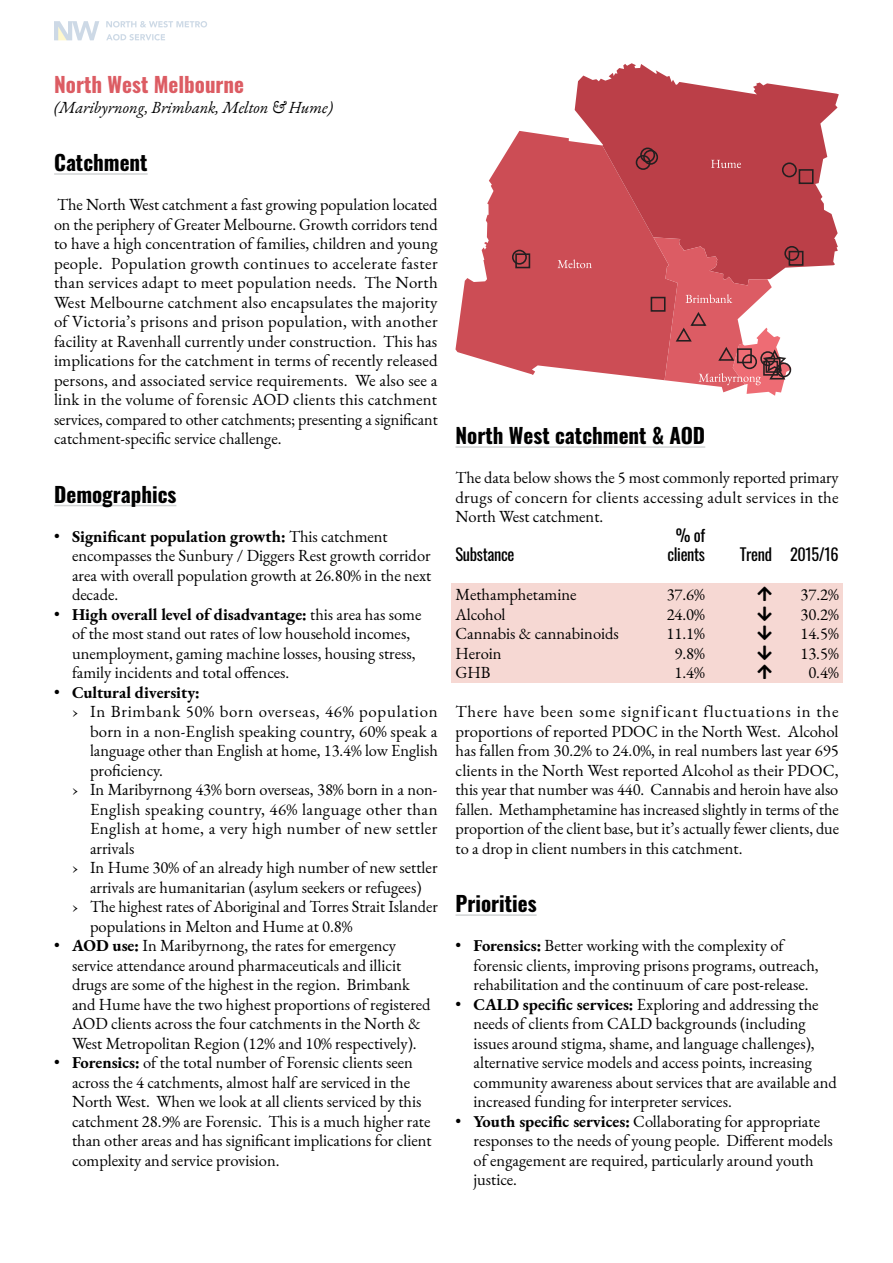
<style>
.page{position:relative;width:893px;height:1263px;background:#fff}
.page>*{position:absolute;margin:0;border:0;box-sizing:border-box;transform-origin:0 0}
.t1{font:700 21px "Oswald";color:#000}
.t2{font:700 21px "Oswald";color:#dc5c63}
.t3{font:16.5px/19.5px "EB Garamond";color:#000}
.t4{font:16.5px "EB Garamond";letter-spacing:.025em;color:#000}
.t5{font:16.5px "EB Garamond";letter-spacing:.04em;color:#000}
.t6{font:italic 16.5px "EB Garamond";color:#000}
.t7{font:16.5px/19.5px "Oswald";letter-spacing:-.02em;color:#000;text-align:center}
.t8{font:700 16.5px "EB Garamond";color:#000}
.s1{font-weight:700}
.s2{font-weight:400}
</style>
<div class="page">
<svg style="left:54px;top:21px;width:45px;height:19px"></svg>
<svg style="left:106px;top:21px;width:101px;height:19px"></svg>
<hr style="left:54px;top:173px;width:94px;height:2px;background:#d1d3d4">
<hr style="left:54px;top:505px;width:122px;height:1px;background:#d1d3d4">
<hr style="left:455px;top:446px;width:250px;height:2px;background:#d1d3d4">
<hr style="left:455px;top:914px;width:82px;height:2px;background:#d1d3d4">
<svg style="left:455px;top:131px;width:198px;height:248px;fill:#cc4d55"></svg>
<svg style="left:575px;top:63px;width:264px;height:222px;fill:#bb3f48"></svg>
<svg style="left:557px;top:259px;width:35px;height:9px"></svg>
<svg style="left:711px;top:160px;width:30px;height:8px"></svg>
<div style="left:512px;top:250px;width:15px;height:15px;border:2px solid #231f20;border-radius:50%"></div>
<div style="left:636px;top:155px;width:15px;height:15px;border:2px solid #231f20;border-radius:50%"></div>
<div style="left:782px;top:162px;width:15px;height:15px;border:2px solid #231f20;border-radius:50%"></div>
<div style="left:643px;top:150px;width:15px;height:15px;border:2px solid #231f20;border-radius:50%"></div>
<div style="left:640px;top:148px;width:15px;height:14px;border:2px solid #231f20;border-radius:50%"></div>
<div style="left:784px;top:246px;width:15px;height:15px;border:2px solid #231f20;border-radius:50%"></div>
<svg style="left:653px;top:237px;width:138px;height:159px"></svg>
<div style="left:651px;top:297px;width:14px;height:15px;border:2px solid #231f20"></div>
<div style="left:737px;top:348px;width:15px;height:15px;border:2px solid #231f20"></div>
<div style="left:763px;top:361px;width:15px;height:15px;border:2px solid #231f20"></div>
<div style="left:765px;top:358px;width:15px;height:15px;border:2px solid #231f20"></div>
<div style="left:789px;top:251px;width:14px;height:15px;border:2px solid #231f20"></div>
<div style="left:799px;top:169px;width:15px;height:15px;border:2px solid #231f20"></div>
<div style="left:515px;top:253px;width:15px;height:15px;border:2px solid #231f20"></div>
<div style="left:742px;top:354px;width:15px;height:15px;border:2px solid #231f20;border-radius:50%"></div>
<div style="left:760px;top:351px;width:15px;height:15px;border:2px solid #231f20;border-radius:50%"></div>
<div style="left:776px;top:362px;width:15px;height:15px;border:2px solid #231f20;border-radius:50%"></div>
<div style="left:451px;top:583px;width:392px;height:22px;background:#f6d8d3"></div>
<div style="left:451px;top:603px;width:392px;height:21px;background:#f6d8d3"></div>
<div style="left:451px;top:622px;width:392px;height:22px;background:#f6d8d3"></div>
<div style="left:451px;top:642px;width:392px;height:21px;background:#f6d8d3"></div>
<div style="left:451px;top:661px;width:392px;height:22px;background:#f6d8d3"></div>
<p class="t2" style="left:54px;top:73px;width:191px">North West Melbourne</p>
<p class="t6" style="left:54px;top:96px;width:280px">(Maribyrnong, Brimbank, Melton &amp; Hume)</p>
<p class="t1" style="left:54px;top:151px;width:95px">Catchment</p>
<p class="t3" style="left:54px;top:195px;width:385px;text-align:justify">The North West catchment a fast growing population located on the periphery of Greater Melbourne. Growth corridors tend to have a high concentration of families, children and young people. Population growth continues to accelerate faster than services adapt to meet population needs. The North West Melbourne catchment also encapsulates the majority of Victoria’s prisons and prison population, with another facility at Ravenhall currently under construction. This has implications for the catchment in terms of recently released persons, and associated service requirements. We also see a link in the volume of forensic AOD clients this catchment services, compared to other catchments; presenting a significant catchment-specific service challenge.</p>
<p class="t1" style="left:54px;top:483px;width:124px">Demographics</p>
<p class="t3" style="left:72px;top:526px;width:361px;text-indent:-18px">• <span class="s1">Significant population growth:</span> This catchment encompasses the Sunbury / Diggers Rest growth corridor area with overall population growth at 26.80% in the next decade.</p>
<p class="t3" style="left:72px;top:604px;width:351px;text-indent:-18px">• <span class="s1">High overall level of disadvantage:</span> this area has some of the most stand out rates of low household incomes, unemployment, gaming machine losses, housing stress, family incidents and total offences.</p>
<p class="t8" style="left:54px;top:680px;width:147px"><span class="s2">•</span> Cultural diversity:</p>
<p class="t5" style="left:72px;top:701px;width:367px">› In Brimbank 50% born overseas, 46% population</p>
<p class="t3" style="left:90px;top:721px;width:349px">born in a non-English speaking country, 60% speak a</p>
<p class="t3" style="left:90px;top:741px;width:349px">language other than English at home, 13.4% low English</p>
<p class="t3" style="left:90px;top:760px;width:74px">proficiency.</p>
<p class="t3" style="left:72px;top:780px;width:367px">› In Maribyrnong 43% born overseas, 38% born in a non-</p>
<p class="t4" style="left:90px;top:798px;width:349px">English speaking country, 46% language other than</p>
<p class="t4" style="left:90px;top:818px;width:349px">English at home, a very high number of new settler</p>
<p class="t3" style="left:90px;top:838px;width:46px">arrivals</p>
<p class="t3" style="left:72px;top:858px;width:367px">› In Hume 30% of an already high number of new settler</p>
<p class="t3" style="left:90px;top:877px;width:333px">arrivals are humanitarian (asylum seekers or refugees)</p>
<p class="t3" style="left:72px;top:897px;width:367px">› The highest rates of Aboriginal and Torres Strait Islander</p>
<p class="t3" style="left:90px;top:916px;width:264px">populations in Melton and Hume at 0.8%</p>
<p class="t3" style="left:72px;top:936px;width:360px;text-indent:-18px">• <span class="s1">AOD use:</span> In Maribyrnong, the rates for emergency service attendance around pharmaceuticals and illicit drugs are some of the highest in the region. Brimbank and Hume have the two highest proportions of registered AOD clients across the four catchments in the North &amp; West Metropolitan Region (12% and 10% respectively).</p>
<p class="t3" style="left:72px;top:1053px;width:361px;text-indent:-18px">• <span class="s1">Forensics:</span> of the total number of Forensic clients seen across the 4 catchments, almost half are serviced in the North West. When we look at all clients serviced by this catchment 28.9% are Forensic. This is a much higher rate than other areas and has significant implications for client complexity and service provision.</p>
<p class="t1" style="left:455px;top:424px;width:251px">North West catchment &amp; AOD</p>
<p class="t3" style="left:455px;top:468px;width:385px;text-align:justify">The data below shows the 5 most commonly reported primary drugs of concern for clients accessing adult services in the North West catchment.</p>
<p class="t7" style="left:455px;top:543px;width:61px">Substance</p>
<p class="t7" style="left:667px;top:523px;width:39px">% of clients</p>
<p class="t7" style="left:740px;top:543px;width:34px">Trend</p>
<p class="t7" style="left:790px;top:543px;width:50px">2015/16</p>
<p class="t3" style="left:455px;top:585px;width:123px">Methamphetamine</p>
<p class="t3" style="left:667px;top:585px;width:40px">37.6%</p>
<p class="t3" style="left:800px;top:585px;width:40px">37.2%</p>
<p class="t3" style="left:455px;top:604px;width:52px">Alcohol</p>
<p class="t3" style="left:667px;top:604px;width:40px">24.0%</p>
<p class="t3" style="left:800px;top:604px;width:40px">30.2%</p>
<p class="t3" style="left:455px;top:624px;width:165px">Cannabis &amp; cannabinoids</p>
<p class="t3" style="left:667px;top:624px;width:40px">11.1%</p>
<p class="t3" style="left:800px;top:624px;width:40px">14.5%</p>
<p class="t3" style="left:455px;top:643px;width:48px">Heroin</p>
<p class="t3" style="left:674px;top:643px;width:32px">9.8%</p>
<p class="t3" style="left:800px;top:643px;width:40px">13.5%</p>
<p class="t3" style="left:455px;top:663px;width:37px">GHB</p>
<p class="t3" style="left:674px;top:663px;width:32px">1.4%</p>
<p class="t3" style="left:808px;top:663px;width:32px">0.4%</p>
<p class="t3" style="left:455px;top:702px;width:385px;text-align:justify">There have been some significant fluctuations in the proportions of reported PDOC in the North West. Alcohol has fallen from 30.2% to 24.0%, in real numbers last year 695 clients in the North West reported Alcohol as their PDOC, this year that number was 440. Cannabis and heroin have also fallen. Methamphetamine has increased slightly in terms of the proportion of the client base, but it’s actually fewer clients, due to a drop in client numbers in this catchment.</p>
<p class="t1" style="left:455px;top:892px;width:83px">Priorities</p>
<p class="t3" style="left:473px;top:936px;width:347px;text-indent:-18px">• <span class="s1">Forensics:</span> Better working with the complexity of forensic clients, improving prisons programs, outreach, rehabilitation and the continuum of care post-release.</p>
<p class="t3" style="left:473px;top:994px;width:365px;text-indent:-18px">• <span class="s1">CALD specific services:</span> Exploring and addressing the needs of clients from CALD backgrounds (including issues around stigma, shame, and language challenges), alternative service models and access points, increasing community awareness about services that are available and increased funding for interpreter services.</p>
<p class="t3" style="left:473px;top:1111px;width:361px;text-indent:-18px">• <span class="s1">Youth specific services:</span> Collaborating for appropriate responses to the needs of young people. Different models of engagement are required, particularly around youth justice.</p>
</div>
